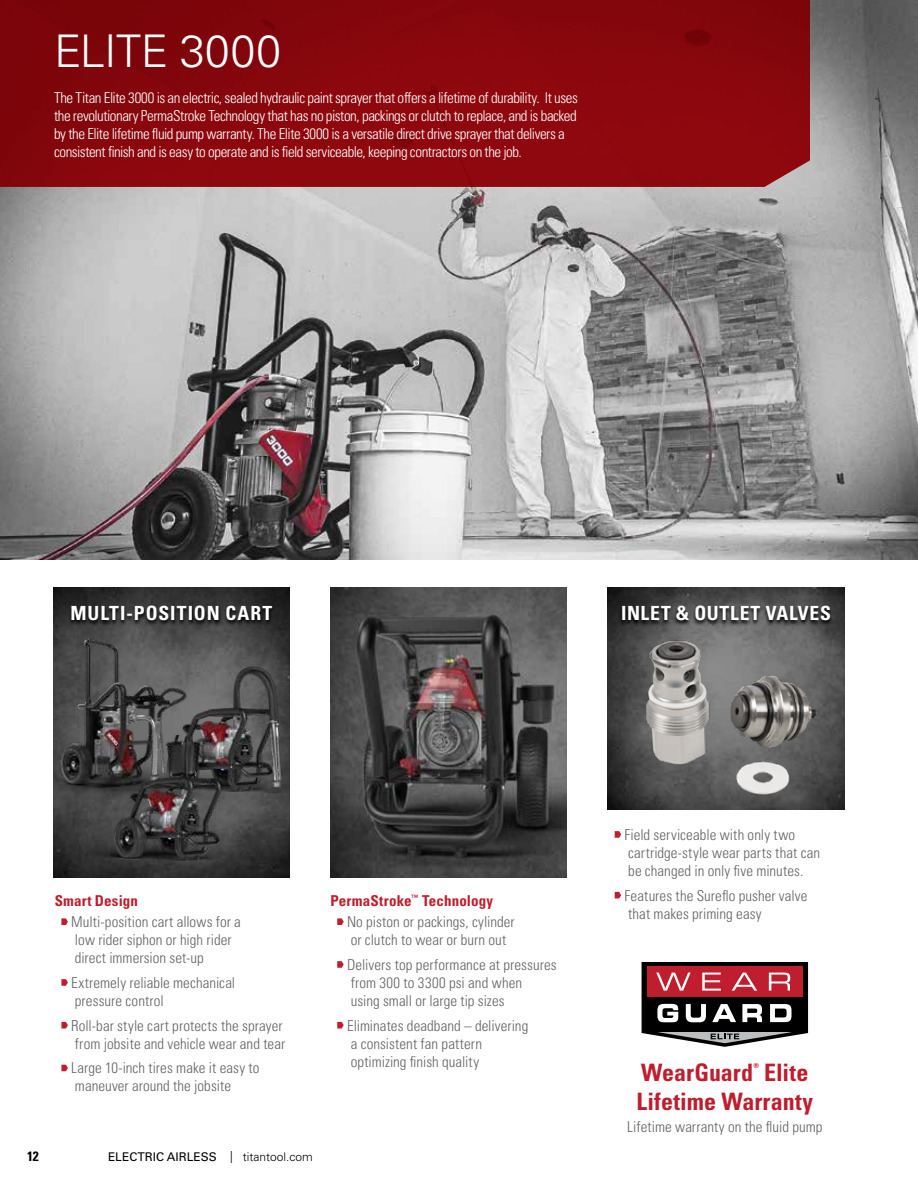
<style>
.page{position:relative;width:918px;height:1188px;background:#fff}
.page>*{position:absolute;margin:0;border:0;box-sizing:border-box;transform-origin:0 0}
.t1{font:300 45px "Univers LT Pro 45";letter-spacing:-.01em;color:#fff}
.t2{font:700 condensed 24px/28.8px "Univers LT Pro";letter-spacing:.005em;color:#be1e2d}
.t3{font:700 condensed 19.5px "Univers LT Pro";letter-spacing:.045em;color:#fff}
.t4{font:300 condensed 15px/18px "Univers LT Pro";letter-spacing:.005em;color:#636466}
.t5{font:300 condensed 15px/18px "Univers LT Pro";letter-spacing:-.03em;color:#fff}
.t6{font:700 condensed 15px "Univers LT Pro";letter-spacing:.01em;color:#be1e2d}
.t7{font:700 condensed 13.5px "Univers LT Pro";color:#000}
.t8{font:12px "Univers LT Pro 55 Roman";color:#000}
.s1{font-weight:700;color:#be1e2d}
.s2{font-family:"Univers LT Pro 45";font-weight:300}
</style>
<div class="page">
<img style="left:0;top:0;width:918px;height:560px">
<svg style="left:61px;top:918px;width:7px;height:7px"></svg>
<svg style="left:61px;top:979px;width:7px;height:7px"></svg>
<svg style="left:61px;top:1022px;width:7px;height:7px"></svg>
<svg style="left:61px;top:1065px;width:7px;height:6px"></svg>
<svg style="left:337px;top:918px;width:7px;height:7px"></svg>
<svg style="left:337px;top:961px;width:7px;height:7px"></svg>
<svg style="left:337px;top:1022px;width:7px;height:7px"></svg>
<svg style="left:615px;top:831px;width:6px;height:7px"></svg>
<svg style="left:615px;top:892px;width:6px;height:6px"></svg>
<img style="left:331px;top:588px;width:236px;height:290px">
<svg style="left:0;top:0;width:810px;height:187px;background:#87070d"></svg>
<img style="left:608px;top:587px;width:236px;height:223px">
<img style="left:53px;top:587px;width:237px;height:291px">
<img style="left:627px;top:626px;width:205px;height:178px">
<img style="left:53px;top:622px;width:216px;height:187px">
<img style="left:124px;top:655px;width:166px;height:81px">
<img style="left:71px;top:736px;width:219px;height:142px">
<svg style="left:642px;top:962px;width:166px;height:85px"></svg>
<svg style="left:68px;top:604px;width:207px;height:22px;background:#292929"></svg>
<svg style="left:619px;top:605px;width:215px;height:21px;background:#3b3b3b"></svg>
<h1 class="t1" style="left:54px;top:22px;width:229px">ELITE 3000</h1>
<p class="t5" style="left:54px;top:88px;width:525px">The Titan Elite 3000 is an electric, sealed hydraulic paint sprayer that offers a lifetime of durability. It uses the revolutionary PermaStroke Technology that has no piston, packings or clutch to replace, and is backed by the Elite lifetime fluid pump warranty. The Elite 3000 is a versatile direct drive sprayer that delivers a consistent finish and is easy to operate and is field serviceable, keeping contractors on the job.</p>
<h3 class="t3" style="left:70px;top:602px;width:203px">MULTI-POSITION CART</h3>
<h3 class="t3" style="left:621px;top:602px;width:211px">INLET &amp; OUTLET VALVES</h3>
<p class="t6" style="left:55px;top:891px;width:85px">Smart Design</p>
<p class="t4" style="left:71px;top:912px;width:171px">Multi-position cart allows for a low rider siphon or high rider direct immersion set-up</p>
<p class="t4" style="left:71px;top:973px;width:165px">Extremely reliable mechanical pressure control</p>
<p class="t4" style="left:71px;top:1016px;width:216px">Roll-bar style cart protects the sprayer from jobsite and vehicle wear and tear</p>
<p class="t4" style="left:71px;top:1058px;width:190px">Large 10-inch tires make it easy to maneuver around the jobsite</p>
<p class="t4" style="left:347px;top:889px;width:169px;line-height:21.5px;text-indent:-17px"><span class="s1">PermaStroke</span><sup>™</sup> <span class="s1">Technology<br></span>No piston or packings, cylinder</p>
<p class="t4" style="left:347px;top:927px;width:211px;line-height:24.8px">or clutch to wear or burn out<br>Delivers top performance at pressures</p>
<p class="t4" style="left:351px;top:973px;width:173px">from 300 to 3300 psi and when using small or large tip sizes</p>
<p class="t4" style="left:347px;top:1016px;width:183px">Eliminates deadband – delivering a consistent fan pattern optimizing finish quality</p>
<p class="t7" style="left:27px;top:1148px;width:13px">12</p>
<p class="t8" style="left:108px;top:1148px;width:206px">ELECTRIC AIRLESS <span class="s2">| titantool.com</span></p>
<p class="t4" style="left:624px;top:825px;width:197px">Field serviceable with only two cartridge-style wear parts that can be changed in only five minutes.</p>
<p class="t4" style="left:624px;top:886px;width:184px">Features the Sureflo pusher valve that makes priming easy</p>
<h2 class="t2" style="left:636px;top:1058px;width:178px">WearGuard<sup>®</sup> Elite<br>Lifetime Warranty</h2>
<p class="t4" style="left:627px;top:1116px;width:197px">Lifetime warranty on the fluid pump</p>
</div>
